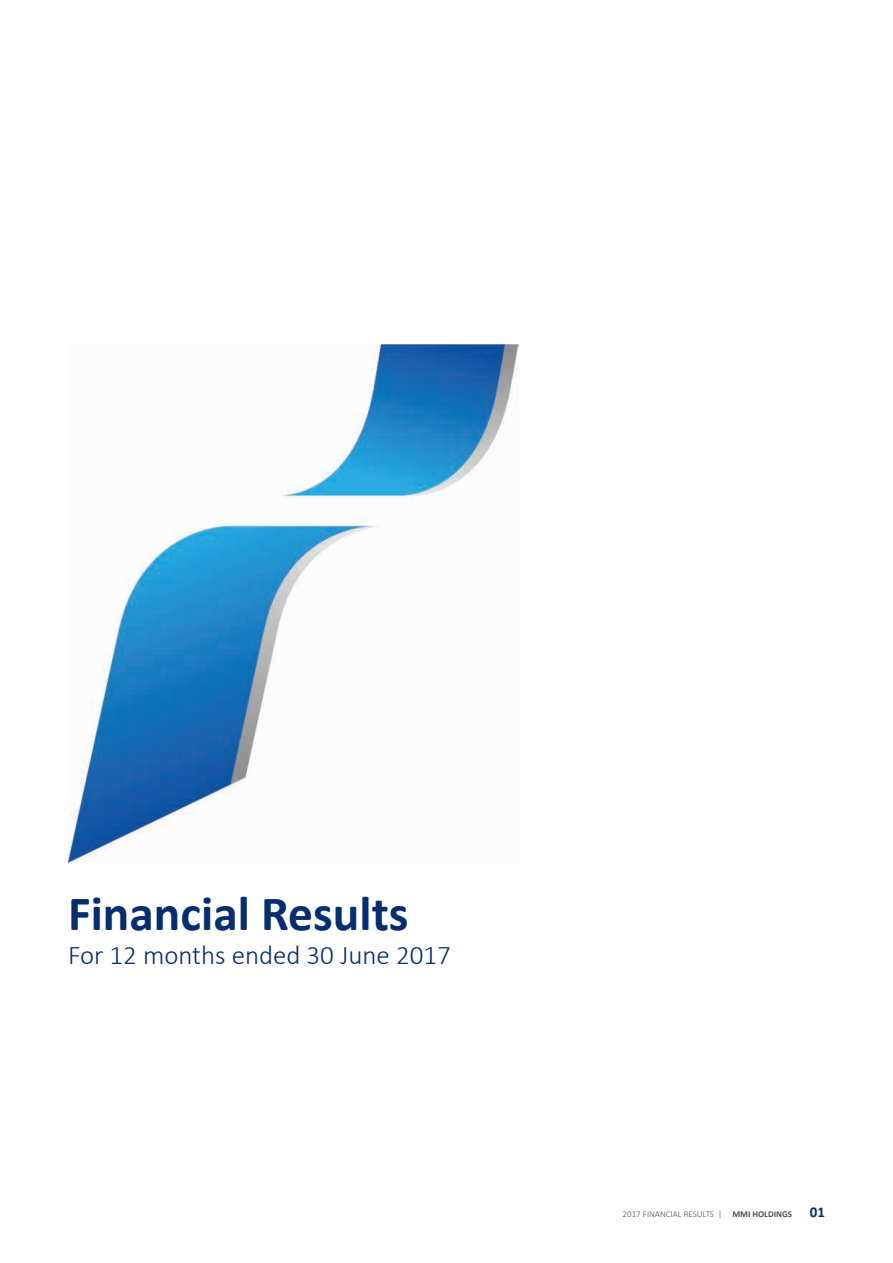
<style>
.page{position:relative;width:893px;height:1263px;background:#fff}
.page>*{position:absolute;margin:0;border:0;box-sizing:border-box;transform-origin:0 0}
.t1{font:700 49.5px "Calibri";color:#052d6f}
.t2{font:300 27px "Calibri";color:#052d6f}
.t3{font:300 9px "Calibri";color:#524f51}
.s1{font-weight:700}
.s2{font-weight:700;font-size:15px;color:#052d6f}
</style>
<div class="page">
<img style="left:68px;top:344px;width:450px;height:519px">
<h1 class="t1" style="left:68px;top:882px;width:342px">Financial Results</h1>
<h2 class="t2" style="left:68px;top:939px;width:384px">For 12 months ended 30 June 2017</h2>
<p class="t3" style="left:623px;top:1208px;width:204px">2017 FINANCIAL RESULTS | <span class="s1">MMI HOLDINGS</span> <span class="s2">01</span></p>
</div>
